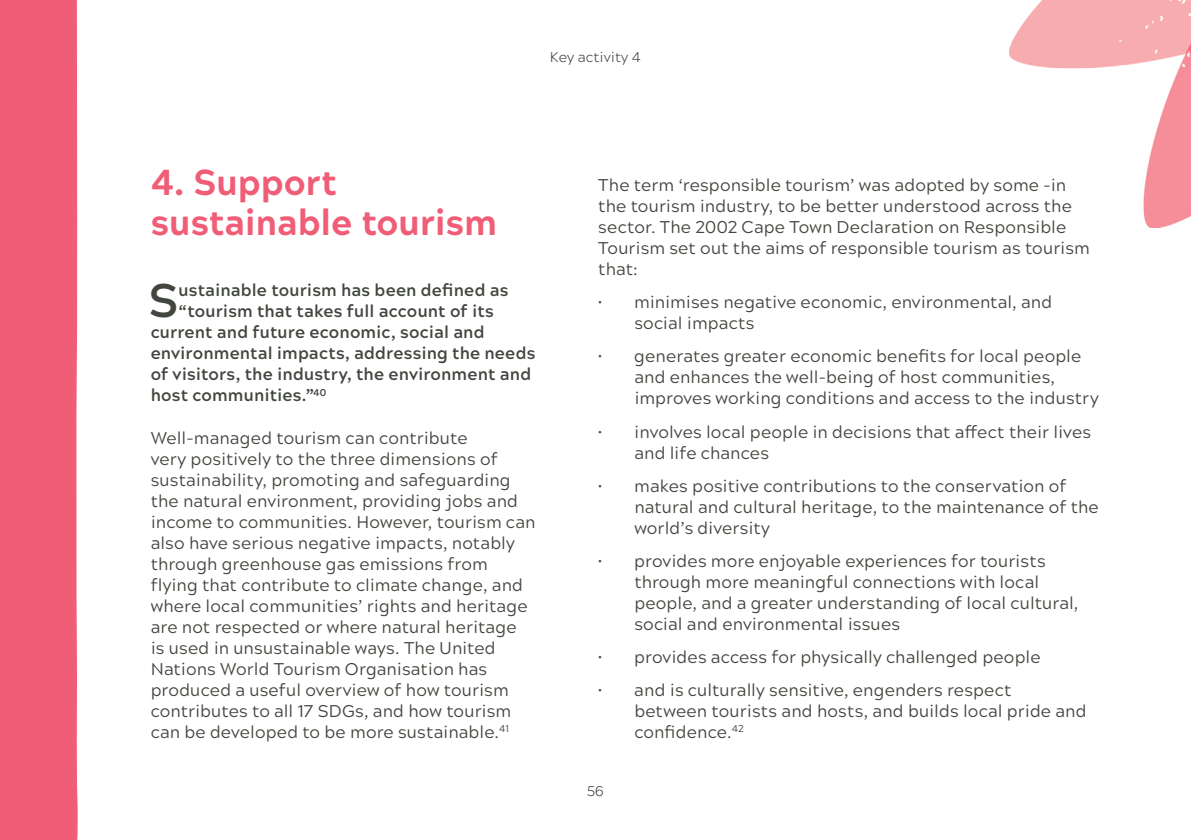
<style>
.page{position:relative;width:1191px;height:840px;background:#fff}
.page>*{position:absolute;margin:0;border:0;box-sizing:border-box;transform-origin:0 0}
.Body_copy___with_dro{font:700 47px "Acherus Grotesque";color:#41463e}
.Headings_2_-_body_co{font:800 36px/40px "Acherus Grotesque";letter-spacing:-.005em;color:#f05d77}
.Body_copy___regular{font:17px/21px "Acherus Grotesque";letter-spacing:.005em;color:#41463e}
.Body_copy___with_dro-2{font:700 17px "Acherus Grotesque";letter-spacing:.01em;color:#41463e}
.t1{font:300 14px "Acherus Grotesque";color:#41463e}
</style>
<div class="page">
<img style="left:1009px;top:0;width:182px;height:227px">
<div style="left:0;top:0;width:78px;height:839px;background:#f05d77"></div>
<p class="t1" style="left:550px;top:46px;width:93px">Key activity 4</p>
<p class="Headings_2_-_body_co" style="left:151px;top:160px;width:348px">4. Support sustainable tourism</p>
<p class="Body_copy___with_dro" style="left:148px;top:260px;width:32px">S</p>
<p class="Body_copy___with_dro-2" style="left:178px;top:276px;width:332px">ustainable tourism has been defined as</p>
<p class="Body_copy___with_dro-2" style="left:178px;top:297px;width:317px">“tourism that takes full account of its</p>
<p class="Body_copy___with_dro-2" style="left:151px;top:318px;width:335px">current and future economic, social and</p>
<p class="Body_copy___with_dro-2" style="left:151px;top:339px;width:386px">environmental impacts, addressing the needs</p>
<p class="Body_copy___with_dro-2" style="left:151px;top:360px;width:382px">of visitors, the industry, the environment and</p>
<p class="Body_copy___with_dro-2" style="left:151px;top:381px;width:177px">host communities.”<sup>40</sup></p>
<p class="Body_copy___regular" style="left:151px;top:425px;width:386px">Well-managed tourism can contribute<br>very positively to the three dimensions of sustainability, promoting and safeguarding the natural environment, providing jobs and income to communities. However, tourism can also have serious negative impacts, notably through greenhouse gas emissions from flying that contribute to climate change, and where local communities’ rights and heritage are not respected or where natural heritage<br>is used in unsustainable ways. The United Nations World Tourism Organisation has produced a useful overview of how tourism contributes to all 17 SDGs, and how tourism can be developed to be more sustainable.<sup>41</sup></p>
<p class="Body_copy___regular" style="left:598px;top:173px;width:493px">The term ‘responsible tourism’ was adopted by some -in the tourism industry, to be better understood across the sector. The 2002 Cape Town Declaration on Responsible Tourism set out the aims of responsible tourism as tourism that:</p>
<p class="Body_copy___regular" style="left:634px;top:290px;width:419px;text-indent:-36px">• minimises negative economic, environmental, and social impacts</p>
<p class="Body_copy___regular" style="left:634px;top:344px;width:466px;text-indent:-36px">• generates greater economic benefits for local people and enhances the well-being of host communities, improves working conditions and access to the industry</p>
<p class="Body_copy___regular" style="left:634px;top:419px;width:458px;text-indent:-36px">• involves local people in decisions that affect their lives and life chances</p>
<p class="Body_copy___regular" style="left:634px;top:473px;width:466px;text-indent:-36px">• makes positive contributions to the conservation of natural and cultural heritage, to the maintenance of the world’s diversity</p>
<p class="Body_copy___regular" style="left:634px;top:548px;width:445px;text-indent:-36px">• provides more enjoyable experiences for tourists through more meaningful connections with local people, and a greater understanding of local cultural, social and environmental issues</p>
<p class="Body_copy___regular" style="left:598px;top:644px;width:444px">• provides access for physically challenged people</p>
<p class="Body_copy___regular" style="left:634px;top:677px;width:454px;text-indent:-36px">• and is culturally sensitive, engenders respect between tourists and hosts, and builds local pride and confidence.<sup>42</sup></p>
<p class="t1" style="left:587px;top:778px;width:18px">56</p>
</div>
